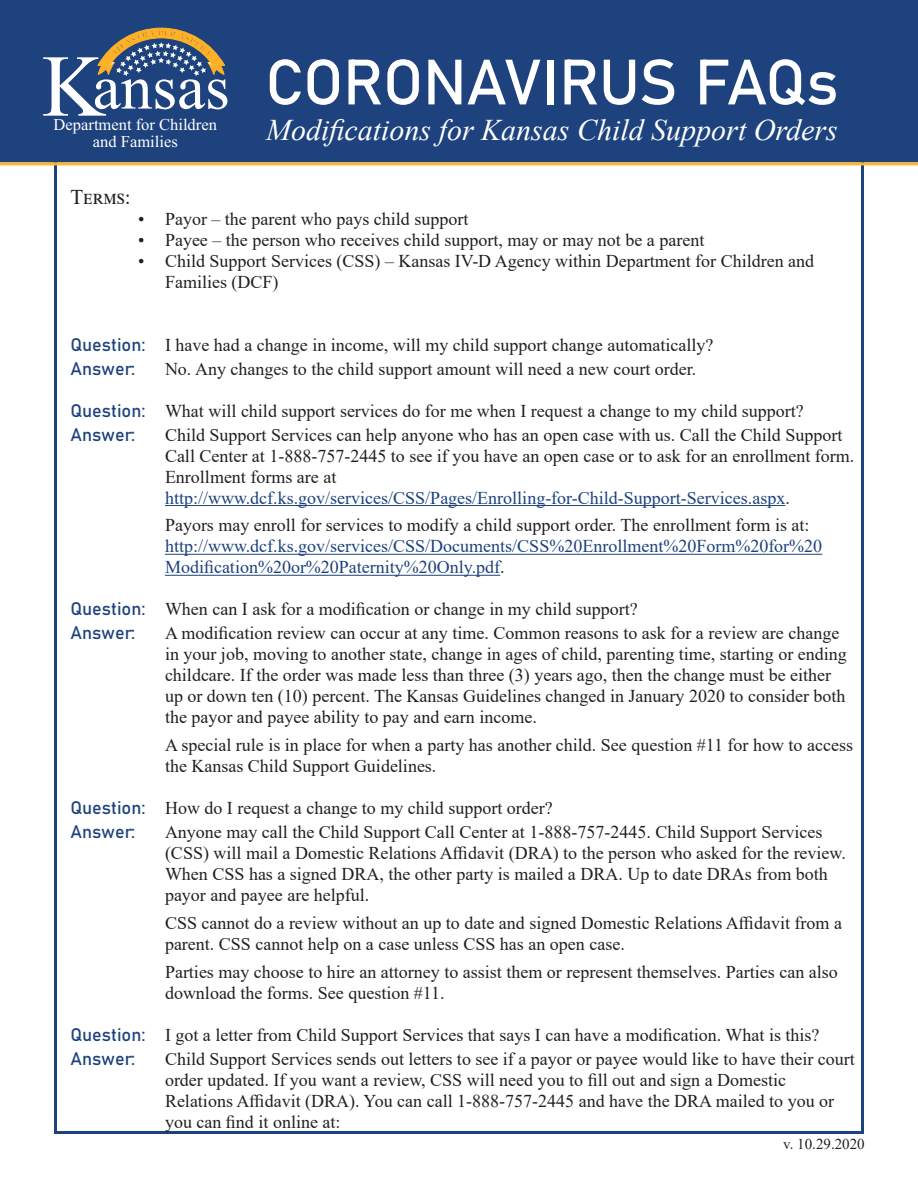
<style>
.page{position:relative;width:918px;height:1188px;background:#fff}
.page>*{position:absolute;margin:0;border:0;box-sizing:border-box;transform-origin:0 0}
.t1{font:63px "Bahnschrift";letter-spacing:-.02em;color:#fff}
.t2{font:italic 30px "Times New Roman";color:#fff}
.t3{font:21px "Times New Roman";color:#231f20}
.t4{font:18px/21px "Times New Roman";color:#231f20}
.t5{font:18px/21px "Times New Roman";color:#1d427d}
.t6{font:18px "Bahnschrift";color:#1d427d}
.t7{font:16.5px/16.6px "Times New Roman";color:#fff;text-align:center}
.t8{font:15px "Times New Roman";color:#231f20}
.s1{font-family:"Bahnschrift";color:#1d427d}
.s2{color:#231f20}
</style>
<div class="page">
<div style="left:0;top:0;width:918px;height:162px;background:#1d427d"></div>
<hr style="left:0;top:162px;width:918px;height:3px;background:#fcb828">
<hr style="left:165px;top:505px;width:620px;height:1px;background:#1d427d">
<hr style="left:165px;top:554px;width:657px;height:1px;background:#1d427d">
<hr style="left:165px;top:575px;width:335px;height:1px;background:#1d427d">
<svg style="left:43px;top:28px;width:184px;height:88px;background:#61738e"></svg>
<p class="t7" style="left:54px;top:118px;width:165px">Department for Children and Families</p>
<p class="t3" style="left:70px;top:182px;width:62px">Terms:</p>
<h1 class="t1" style="left:265px;top:42px;width:575px">CORONAVIRUS FAQs</h1>
<h1 class="t2" style="left:266px;top:110px;width:573px">Modifications for Kansas Child Support Orders</h1>
<p class="t4" style="left:138px;top:207px;width:332px">• Payor – the parent who pays child support</p>
<p class="t4" style="left:138px;top:228px;width:568px">• Payee – the person who receives child support, may or may not be a parent</p>
<p class="t4" style="left:165px;top:249px;width:651px;text-indent:-27px">• Child Support Services (CSS) – Kansas IV-D Agency within Department for Children and<br>Families (DCF)</p>
<p class="t4" style="left:70px;top:333px;width:644px"><span class="s1">Question:</span> I have had a change in income, will my child support change automatically?</p>
<p class="t6" style="left:70px;top:357px;width:66px">Answer:</p>
<p class="t4" style="left:165px;top:357px;width:533px">No. Any changes to the child support amount will need a new court order.</p>
<p class="t4" style="left:70px;top:399px;width:735px"><span class="s1">Question:</span> What will child support services do for me when I request a change to my child support?</p>
<p class="t6" style="left:70px;top:423px;width:66px">Answer:</p>
<p class="t4" style="left:165px;top:423px;width:679px">Child Support Services can help anyone who has an open case with us. Call the Child Support</p>
<p class="t4" style="left:165px;top:444px;width:691px">Call Center at 1-888-757-2445 to see if you have an open case or to ask for an enrollment form.</p>
<p class="t5" style="left:165px;top:465px;width:626px"><span class="s2">Enrollment forms are at </span>http://www.dcf.ks.gov/services/CSS/Pages/Enrolling-for-Child-Support-Services.aspx<span class="s2">.</span></p>
<p class="t5" style="left:165px;top:514px;width:659px"><span class="s2">Payors may enroll for services to modify a child support order. The enrollment form is at: </span>http://www.dcf.ks.gov/services/CSS/Documents/CSS%20Enrollment%20Form%20for%20<br>Modification%20or%20Paternity%20Only.pdf<span class="s2">.</span></p>
<p class="t4" style="left:70px;top:598px;width:569px"><span class="s1">Question:</span> When can I ask for a modification or change in my child support?</p>
<p class="t6" style="left:70px;top:622px;width:66px">Answer:</p>
<p class="t4" style="left:165px;top:622px;width:683px">A modification review can occur at any time. Common reasons to ask for a review are change in your job, moving to another state, change in ages of child, parenting time, starting or ending childcare. If the order was made less than three (3) years ago, then the change must be either up or down ten (10) percent. The Kansas Guidelines changed in January 2020 to consider both the payor and payee ability to pay and earn income.</p>
<p class="t4" style="left:165px;top:734px;width:690px">A special rule is in place for when a party has another child. See question #11 for how to access the Kansas Child Support Guidelines.</p>
<p class="t4" style="left:70px;top:797px;width:484px"><span class="s1">Question:</span> How do I request a change to my child support order?</p>
<p class="t6" style="left:70px;top:820px;width:66px">Answer:</p>
<p class="t4" style="left:165px;top:821px;width:659px">Anyone may call the Child Support Call Center at 1-888-757-2445. Child Support Services</p>
<p class="t4" style="left:165px;top:842px;width:682px">(CSS) will mail a Domestic Relations Affidavit (DRA) to the person who asked for the review.</p>
<p class="t4" style="left:165px;top:863px;width:664px">When CSS has a signed DRA, the other party is mailed a DRA. Up to date DRAs from both</p>
<p class="t4" style="left:165px;top:884px;width:206px">payor and payee are helpful.</p>
<p class="t4" style="left:165px;top:912px;width:679px">CSS cannot do a review without an up to date and signed Domestic Relations Affidavit from a</p>
<p class="t4" style="left:165px;top:933px;width:461px">parent. CSS cannot help on a case unless CSS has an open case.</p>
<p class="t4" style="left:165px;top:960px;width:674px">Parties may choose to hire an attorney to assist them or represent themselves. Parties can also</p>
<p class="t4" style="left:165px;top:981px;width:281px">download the forms. See question #11.</p>
<p class="t4" style="left:70px;top:1023px;width:751px"><span class="s1">Question:</span> I got a letter from Child Support Services that says I can have a modification. What is this?</p>
<p class="t6" style="left:70px;top:1047px;width:66px">Answer:</p>
<p class="t4" style="left:165px;top:1047px;width:691px">Child Support Services sends out letters to see if a payor or payee would like to have their court order updated. If you want a review, CSS will need you to fill out and sign a Domestic Relations Affidavit (DRA). You can call 1-888-757-2445 and have the DRA mailed to you or you can find it online at:</p>
<p class="t8" style="left:783px;top:1133px;width:83px">v. 10.29.2020</p>
</div>
